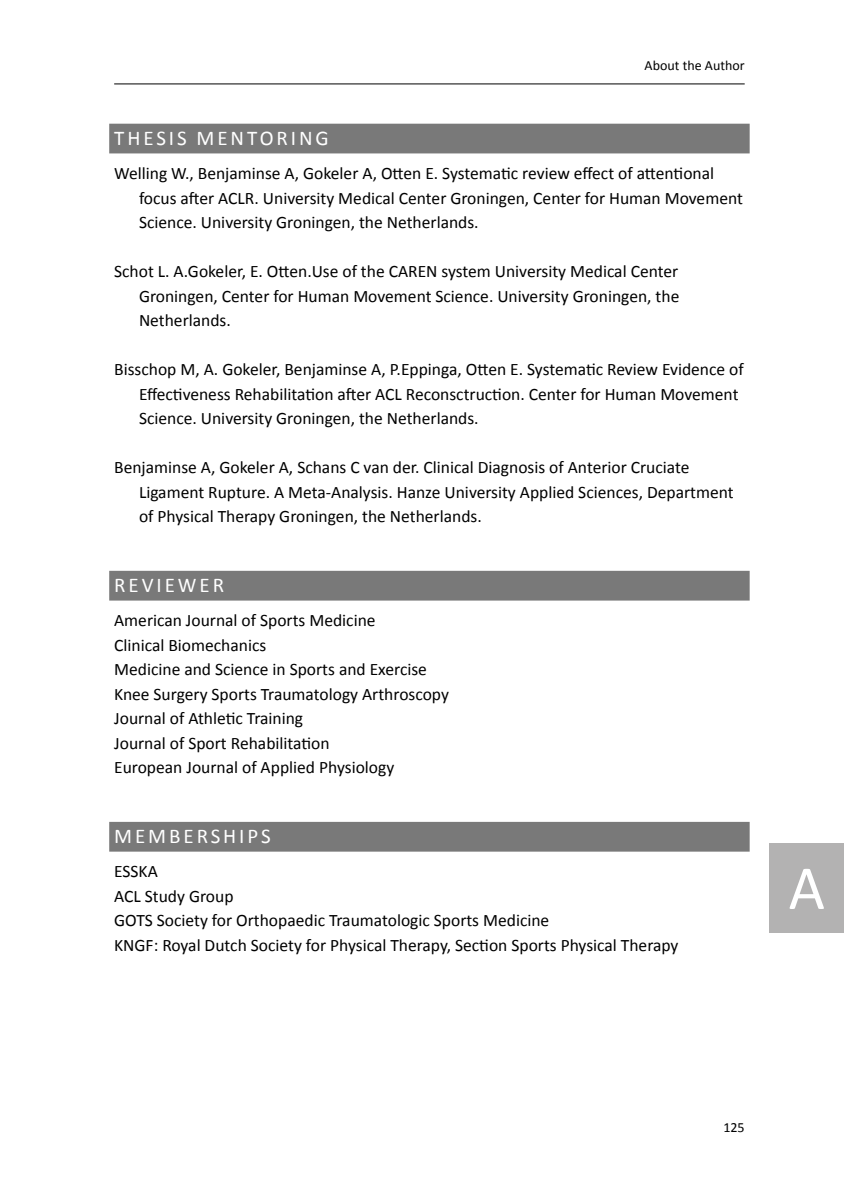
<style>
.page{position:relative;width:844px;height:1191px;background:#fff}
.page>*{position:absolute;margin:0;border:0;box-sizing:border-box;transform-origin:0 0}
.t1{font:63px "Calibri";color:#fff}
.t2{font:21px "Calibri";letter-spacing:.14em;color:#fff}
.t3{font:17.5px/24.5px "Calibri";color:#000}
.t4{font:14px "Calibri";color:#000}
</style>
<div class="page">
<hr style="left:114px;top:83px;width:630px;height:1px;background:#000">
<div style="left:769px;top:843px;width:74px;height:90px;background:#b3b2b2"></div>
<div style="left:109px;top:124px;width:640px;height:29px;background:#797979"></div>
<div style="left:109px;top:571px;width:640px;height:29px;background:#797979"></div>
<div style="left:109px;top:822px;width:640px;height:29px;background:#797979"></div>
<p class="t4" style="left:644px;top:56px;width:101px">About the Author</p>
<p class="t2" style="left:114px;top:124px;width:216px">THESIS MENTORING</p>
<p class="t3" style="left:139px;top:161px;width:605px;text-indent:-25px">Welling W., Benjaminse A, Gokeler A, Otten E. Systematic review effect of attentional focus after ACLR. University Medical Center Groningen, Center for Human Movement<br>Science. University Groningen, the Netherlands.</p>
<p class="t3" style="left:139px;top:259px;width:541px;text-align:justify;text-indent:-25px">Schot L. A.Gokeler, E. Otten.Use of the CAREN system University Medical Center Groningen, Center for Human Movement Science. University Groningen, the Netherlands.</p>
<p class="t3" style="left:139px;top:357px;width:606px;text-indent:-25px">Bisschop M, A. Gokeler, Benjaminse A, P.Eppinga, Otten E. Systematic Review Evidence of<br>Effectiveness Rehabilitation after ACL Reconsctruction. Center for Human Movement<br>Science. University Groningen, the Netherlands.</p>
<p class="t3" style="left:139px;top:455px;width:596px;text-indent:-25px">Benjaminse A, Gokeler A, Schans C van der. Clinical Diagnosis of Anterior Cruciate<br>Ligament Rupture. A Meta-Analysis. Hanze University Applied Sciences, Department of Physical Therapy Groningen, the Netherlands.</p>
<p class="t2" style="left:114px;top:571px;width:111px">REVIEWER</p>
<p class="t3" style="left:114px;top:608px;width:336px">American Journal of Sports Medicine<br>Clinical Biomechanics<br>Medicine and Science in Sports and Exercise Knee Surgery Sports Traumatology Arthroscopy Journal of Athletic Training<br>Journal of Sport Rehabilitation<br>European Journal of Applied Physiology</p>
<p class="t2" style="left:114px;top:822px;width:158px">MEMBERSHIPS</p>
<p class="t3" style="left:114px;top:859px;width:565px">ESSKA<br>ACL Study Group<br>GOTS Society for Orthopaedic Traumatologic Sports Medicine<br>KNGF: Royal Dutch Society for Physical Therapy, Section Sports Physical Therapy</p>
<h1 class="t1" style="left:788px;top:848px;width:38px">A</h1>
<p class="t4" style="left:723px;top:1118px;width:23px">125</p>
</div>
